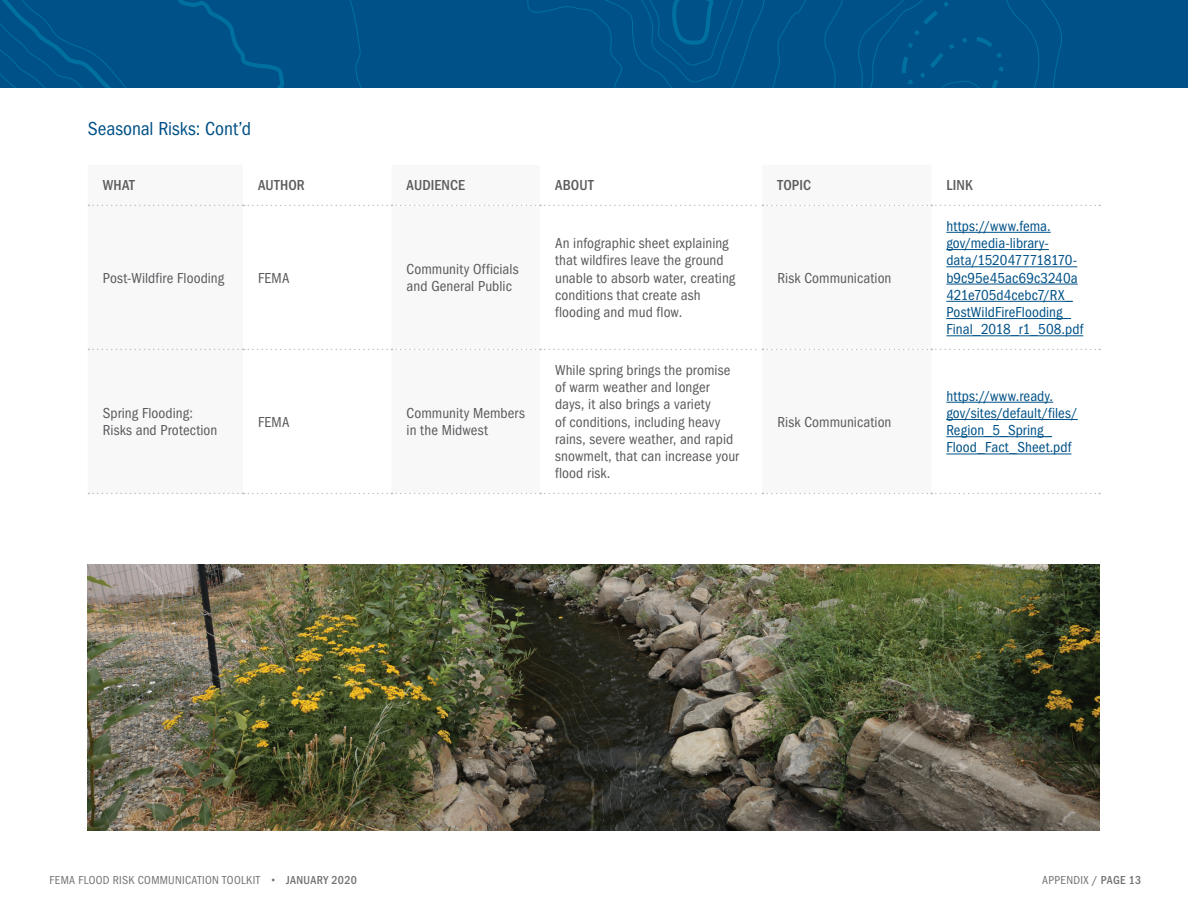
<style>
.page{position:relative;width:1188px;height:918px;background:#fff}
.page>*{position:absolute;margin:0;border:0;box-sizing:border-box;transform-origin:0 0}
.t1{font:condensed 19.5px "ITC Franklin Gothic Std";color:#005187}
.t2{font:condensed 15px/17.2px "ITC Franklin Gothic Std";letter-spacing:.005em;color:#5a5a5d}
.t3{font:condensed 15px/17.2px "ITC Franklin Gothic Std";letter-spacing:.005em;color:#005187}
.t4{font:500 condensed 15px "ITC Franklin Gothic Std";letter-spacing:.01em;color:#5b5c5d}
.t5{font:condensed 12px "ITC Franklin Gothic Std";letter-spacing:.025em;color:#737373}
.s1{font-weight:500;font-stretch:normal}
.s2{font-weight:500}
</style>
<div class="page">
<div style="left:0;top:0;width:1188px;height:87px;background:#005187"></div>
<svg style="left:88px;top:205px;width:1012px;height:1px"></svg>
<svg style="left:88px;top:349px;width:1012px;height:1px"></svg>
<svg style="left:88px;top:493px;width:1012px;height:1px"></svg>
<hr style="left:946px;top:232px;width:105px;height:1px;background:#005187">
<hr style="left:946px;top:249px;width:103px;height:1px;background:#005187">
<hr style="left:946px;top:266px;width:131px;height:1px;background:#005187">
<hr style="left:946px;top:284px;width:132px;height:1px;background:#005187">
<hr style="left:946px;top:301px;width:127px;height:1px;background:#005187">
<hr style="left:946px;top:318px;width:125px;height:1px;background:#005187">
<hr style="left:946px;top:335px;width:137px;height:1px;background:#005187">
<hr style="left:946px;top:402px;width:107px;height:1px;background:#005187">
<hr style="left:946px;top:419px;width:132px;height:1px;background:#005187">
<hr style="left:946px;top:436px;width:106px;height:1px;background:#005187">
<hr style="left:946px;top:454px;width:126px;height:1px;background:#005187">
<img style="left:849px;top:564px;width:251px;height:267px">
<svg style="left:849px;top:761px;width:157px;height:60px;background:#5b554a"></svg>
<svg style="left:963px;top:827px;width:43px;height:4px"></svg>
<svg style="left:818px;top:564px;width:188px;height:197px;background:#585e3b"></svg>
<svg style="left:818px;top:564px;width:39px;height:123px;background:#536136"></svg>
<svg style="left:595px;top:564px;width:223px;height:267px;background:#5d5b4b"></svg>
<svg style="left:659px;top:769px;width:100px;height:62px;background:#423e36"></svg>
<img style="left:87px;top:564px;width:508px;height:267px">
<img style="left:152px;top:744px;width:230px;height:87px">
<h4 class="t1" style="left:88px;top:117px;width:165px">Seasonal Risks: Cont’d</h4>
<p class="t4" style="left:103px;top:177px;width:33px">WHAT</p>
<p class="t4" style="left:258px;top:177px;width:48px">AUTHOR</p>
<p class="t4" style="left:407px;top:177px;width:60px">AUDIENCE</p>
<p class="t4" style="left:555px;top:177px;width:40px">ABOUT</p>
<p class="t4" style="left:778px;top:177px;width:35px">TOPIC</p>
<p class="t4" style="left:946px;top:177px;width:28px">LINK</p>
<p class="t2" style="left:103px;top:269px;width:123px">Post-Wildfire Flooding</p>
<p class="t2" style="left:258px;top:269px;width:33px">FEMA</p>
<p class="t2" style="left:407px;top:260px;width:113px">Community Officials and General Public</p>
<p class="t2" style="left:103px;top:405px;width:116px">Spring Flooding:<br>Risks and Protection</p>
<p class="t2" style="left:258px;top:413px;width:33px">FEMA</p>
<p class="t2" style="left:407px;top:405px;width:120px">Community Members in the Midwest</p>
<p class="t2" style="left:555px;top:235px;width:182px">An infographic sheet explaining that wildfires leave the ground unable to absorb water, creating conditions that create ash flooding and mud flow.</p>
<p class="t2" style="left:555px;top:361px;width:186px">While spring brings the promise of warm weather and longer days, it also brings a variety<br>of conditions, including heavy rains, severe weather, and rapid snowmelt, that can increase your flood risk.</p>
<p class="t2" style="left:778px;top:269px;width:115px">Risk Communication</p>
<p class="t2" style="left:778px;top:413px;width:115px">Risk Communication</p>
<p class="t3" style="left:946px;top:217px;width:138px">https://www.fema. gov/media-library&shy;data/1520477718170- b9c95e45ac69c3240a<br>421e705d4cebc7/RX_<br>PostWildFireFlooding_<br>Final_2018_r1_508.pdf</p>
<p class="t3" style="left:946px;top:387px;width:133px">https://www.ready. gov/sites/default/files/<br>Region_5_Spring_<br>Flood_Fact_Sheet.pdf</p>
<p class="t5" style="left:50px;top:873px;width:309px">FEMA FLOOD RISK COMMUNICATION TOOLKIT <span class="s1">•</span> <span class="s2">JANUARY 2020</span></p>
<p class="t5" style="left:1042px;top:873px;width:101px">APPENDIX <span class="s2">/ PAGE 13</span></p>
</div>
